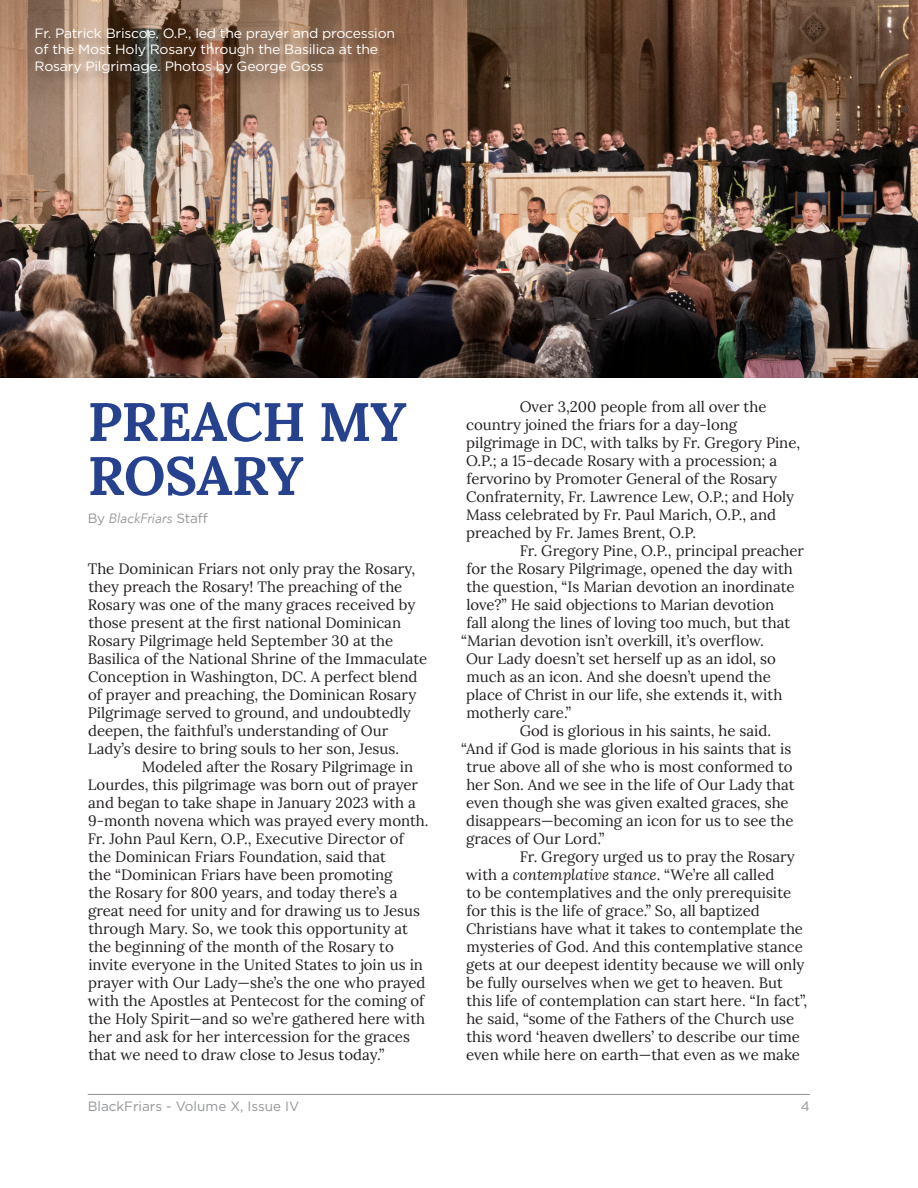
<style>
.page{position:relative;width:918px;height:1188px;background:#fff}
.page>*{position:absolute;margin:0;border:0;box-sizing:border-box;transform-origin:0 0}
.Heading{font:700 54px/54px "Lora";letter-spacing:-.015em;color:#26428e}
.Captions_Footers{font:15px/18px "Lora";color:#231f20}
.Captions_Footers-2{font:13.5px/16.5px "Gotham";letter-spacing:-.015em;color:#fff;scale:1.04 1}
.t1{font:13.5px "Gotham";color:#939598}
.Captions_Footers-3{font:italic 13.5px "Avenir Next";letter-spacing:-.01em;color:#939598}
.s1{font-family:"Gotham";font-style:normal}
.s2{font-style:italic}
</style>
<div class="page">
<hr style="left:88px;top:1094px;width:722px;height:1px;background:#8e9193">
<img style="left:0;top:0;width:918px;height:378px">
<div style="left:34px;top:27px;width:375px;height:60px;background:#231f20;opacity:.5"></div>
<p class="Captions_Footers-2" style="left:35px;top:24px;width:348px">Fr. Patrick Briscoe, O.P., led the prayer and procession of the Most Holy Rosary through the Basilica at the<br>Rosary Pilgrimage. Photos by George Goss</p>
<p class="Heading" style="left:88px;top:389px;width:320px">PREACH MY<br>ROSARY</p>
<p class="Captions_Footers-3" style="left:88px;top:507px;width:122px"><span class="s1">By</span> BlackFriars <span class="s1">Staff</span></p>
<p class="Captions_Footers" style="left:88px;top:559px;width:341px">The Dominican Friars not only pray the Rosary, they preach the Rosary! The preaching of the Rosary was one of the many graces received by those present at the first national Dominican Rosary Pilgrimage held September 30 at the Basilica of the National Shrine of the Immaculate Conception in Washington, DC. A perfect blend of prayer and preaching, the Dominican Rosary Pilgrimage served to ground, and undoubtedly deepen, the faithful’s understanding of Our Lady’s desire to bring souls to her son, Jesus.</p>
<p class="Captions_Footers" style="left:88px;top:757px;width:342px;text-indent:54px">Modeled after the Rosary Pilgrimage in Lourdes, this pilgrimage was born out of prayer and began to take shape in January 2023 with a 9-month novena which was prayed every month.<br>Fr. John Paul Kern, O.P., Executive Director of the Dominican Friars Foundation, said that<br>the “Dominican Friars have been promoting<br>the Rosary for 800 years, and today there’s a great need for unity and for drawing us to Jesus through Mary. So, we took this opportunity at the beginning of the month of the Rosary to invite everyone in the United States to join us in prayer with Our Lady—she’s the one who prayed with the Apostles at Pentecost for the coming of the Holy Spirit—and so we’re gathered here with her and ask for her intercession for the graces that we need to draw close to Jesus today.”</p>
<p class="Captions_Footers" style="left:466px;top:397px;width:336px;text-indent:54px">Over 3,200 people from all over the country joined the friars for a day-long pilgrimage in DC, with talks by Fr. Gregory Pine, O.P.; a 15-decade Rosary with a procession; a fervorino by Promoter General of the Rosary Confraternity, Fr. Lawrence Lew, O.P.; and Holy Mass celebrated by Fr. Paul Marich, O.P., and preached by Fr. James Brent, O.P.</p>
<p class="Captions_Footers" style="left:520px;top:541px;width:286px">Fr. Gregory Pine, O.P., principal preacher</p>
<p class="Captions_Footers" style="left:466px;top:559px;width:328px">for the Rosary Pilgrimage, opened the day with</p>
<p class="Captions_Footers" style="left:466px;top:577px;width:330px">the question, “Is Marian devotion an inordinate</p>
<p class="Captions_Footers" style="left:466px;top:595px;width:310px">love?” He said objections to Marian devotion</p>
<p class="Captions_Footers" style="left:466px;top:613px;width:325px">fall along the lines of loving too much, but that</p>
<p class="Captions_Footers" style="left:461px;top:631px;width:304px">“Marian devotion isn’t overkill, it’s overflow.</p>
<p class="Captions_Footers" style="left:466px;top:649px;width:312px">Our Lady doesn’t set herself up as an idol, so</p>
<p class="Captions_Footers" style="left:466px;top:667px;width:306px">much as an icon. And she doesn’t upend the</p>
<p class="Captions_Footers" style="left:466px;top:685px;width:318px">place of Christ in our life, she extends it, with</p>
<p class="Captions_Footers" style="left:466px;top:703px;width:106px">motherly care.”</p>
<p class="Captions_Footers" style="left:520px;top:721px;width:253px">God is glorious in his saints, he said.</p>
<p class="Captions_Footers" style="left:461px;top:739px;width:332px">“And if God is made glorious in his saints that is</p>
<p class="Captions_Footers" style="left:466px;top:757px;width:328px">true above all of she who is most conformed to</p>
<p class="Captions_Footers" style="left:466px;top:775px;width:330px">her Son. And we see in the life of Our Lady that</p>
<p class="Captions_Footers" style="left:466px;top:793px;width:324px">even though she was given exalted graces, she</p>
<p class="Captions_Footers" style="left:466px;top:811px;width:329px">disappears—becoming an icon for us to see the</p>
<p class="Captions_Footers" style="left:466px;top:829px;width:140px">graces of Our Lord.”</p>
<p class="Captions_Footers" style="left:466px;top:847px;width:343px;text-indent:54px">Fr. Gregory urged us to pray the Rosary with a <span class="s2">contemplative stance</span>. “We’re all called<br>to be contemplatives and the only prerequisite for this is the life of grace.” So, all baptized Christians have what it takes to contemplate the mysteries of God. And this contemplative stance gets at our deepest identity because we will only be fully ourselves when we get to heaven. But this life of contemplation can start here. “In fact”, he said, “some of the Fathers of the Church use this word ‘heaven dwellers’ to describe our time even while here on earth—that even as we make</p>
<p class="t1" style="left:88px;top:1098px;width:213px">BlackFriars - Volume X, Issue IV</p>
<p class="t1" style="left:801px;top:1098px;width:11px">4</p>
</div>
